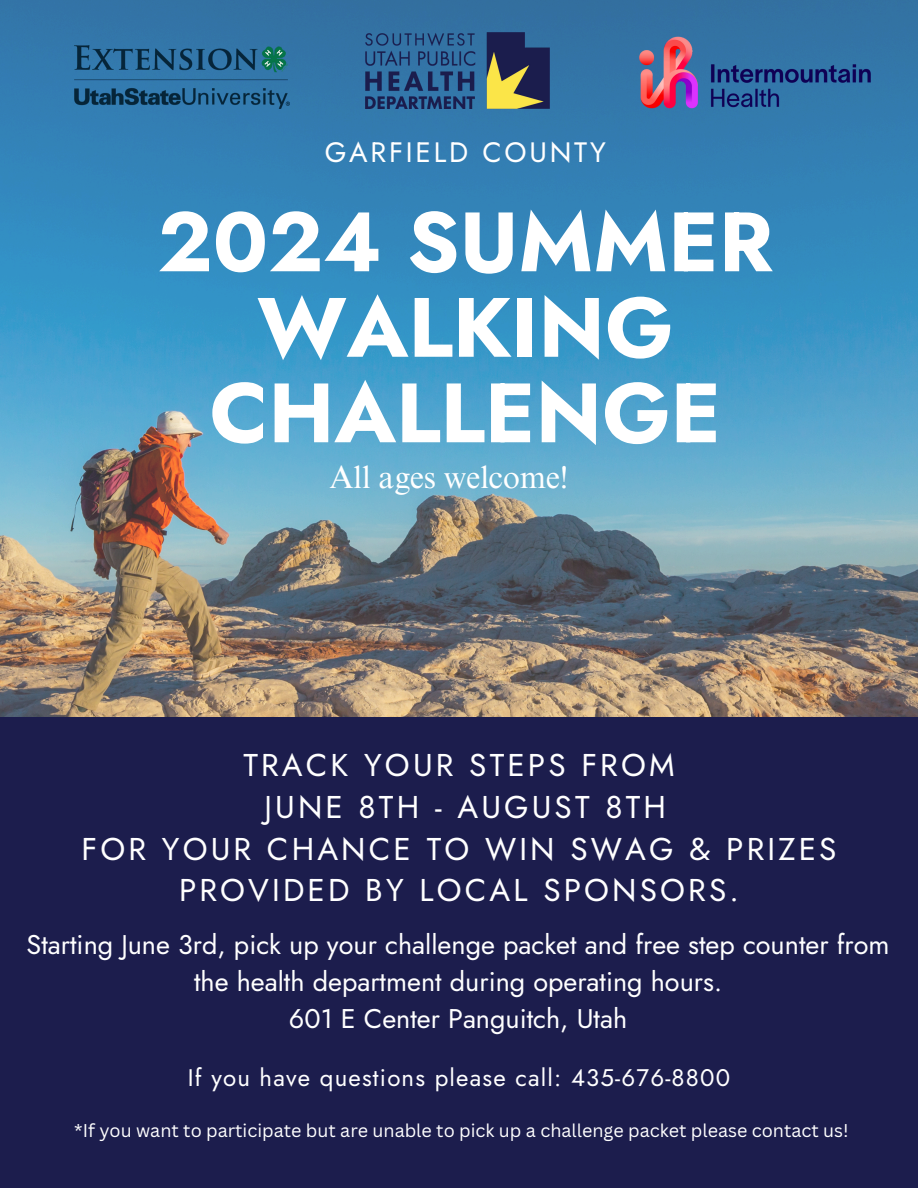
<style>
.page{position:relative;width:918px;height:1188px;background:#fff}
.page>*{position:absolute;margin:0;border:0;box-sizing:border-box;transform-origin:0 0}
.t1{font:700 84px/85.5px "Jost";color:#fff;text-align:center}
.t2{font:31.5px/41.7px "Jost";letter-spacing:.1em;color:#fff;text-align:center}
.t3{font:31.5px "Times NRMT Pro";color:#fff}
.t4{font:28.05px "Jost";letter-spacing:.1em;color:#fff}
.t5{font:27px/37.2px "Jost";color:#fff;text-align:center}
.t6{font:24px "Jost";letter-spacing:.05em;color:#fff}
.t7{font:18px "Canva Sans";color:#fff}
</style>
<div class="page">
<img style="left:0;top:0;width:918px;height:717px">
<div style="left:0;top:718px;width:918px;height:470px;background:#1c1d4d"></div>
<img style="left:365px;top:33px;width:185px;height:75px">
<img style="left:625px;top:31px;width:260px;height:87px">
<img style="left:74px;top:45px;width:215px;height:63px">
<h1 class="t4" style="left:325px;top:132px;width:283px">GARFIELD COUNTY</h1>
<h4 class="t1" style="left:158px;top:199px;width:617px">2024 SUMMER<br>WALKING<br>CHALLENGE</h4>
<h2 class="t3" style="left:329px;top:466px;width:240px">All ages welcome!</h2>
<p class="t2" style="left:82px;top:744px;width:756px">TRACK YOUR STEPS FROM<br>JUNE 8TH - AUGUST 8TH<br>FOR YOUR CHANCE TO WIN SWAG &amp; PRIZES<br>PROVIDED BY LOCAL SPONSORS.</p>
<h5 class="t5" style="left:27px;top:926px;width:864px">Starting June 3rd, pick up your challenge packet and free step counter from the health department during operating hours.<br>601 E Center Panguitch, Utah</h5>
<h3 class="t6" style="left:188px;top:1060px;width:544px">If you have questions please call: 435-676-8800</h3>
<h6 class="t7" style="left:74px;top:1118px;width:776px">*If you want to participate but are unable to pick up a challenge packet please contact us!</h6>
</div>
